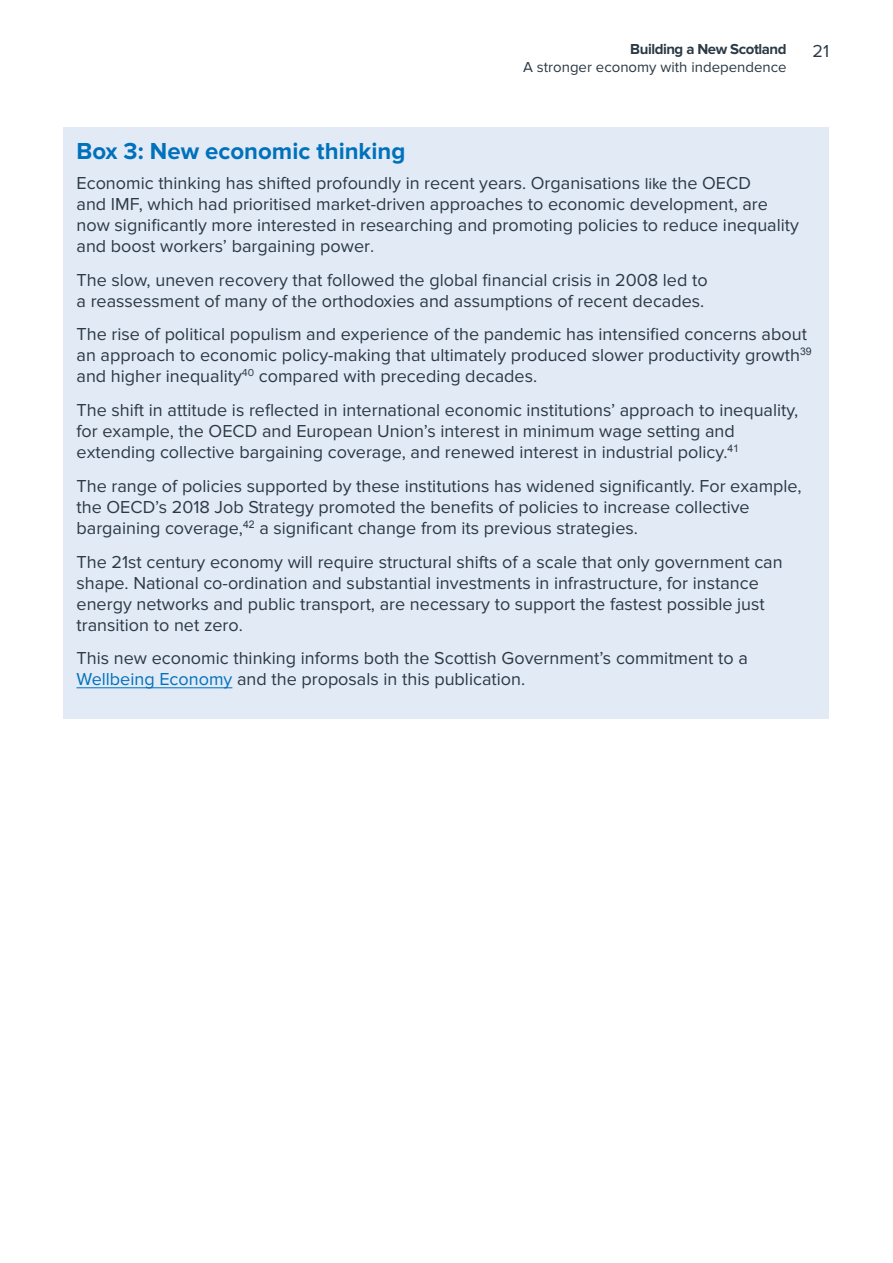
<style>
.page{position:relative;width:893px;height:1263px;background:#fff}
.page>*{position:absolute;margin:0;border:0;box-sizing:border-box;transform-origin:0 0}
.Head_Blue_large{font:700 24px "Proxima Nova";color:#0071bb}
.Body_Txt{font:18px/21px "Proxima Nova";color:#2b3a45}
.t1{font:15px "Proxima Nova";color:#2b3a45}
.t2{font:700 15px "Proxima Nova";letter-spacing:-.03em;color:#2b3a45}
.s1{font-family:"Calibri";font-size:16.5px}
.s2{color:#0071bb}
</style>
<div class="page">
<div style="left:64px;top:128px;width:765px;height:591px;background:#e2eaf6"></div>
<hr style="left:77px;top:687px;width:155px;height:1px;background:#0071bb">
<p class="t2" style="left:630px;top:41px;width:158px">Building a New Scotland</p>
<p class="Body_Txt" style="left:812px;top:41px;width:18px">21</p>
<p class="t1" style="left:523px;top:59px;width:265px">A stronger economy with independence</p>
<p class="Head_Blue_large" style="left:77px;top:137px;width:330px">Box 3: New economic thinking</p>
<p class="Body_Txt" style="left:77px;top:173px;width:724px">Economic thinking has shifted profoundly in recent years. Organisations <span class="s1">like</span> the OECD<br>and IMF, which had prioritised market-driven approaches to economic development, are now significantly more interested in researching and promoting policies to reduce inequality and boost workers’ bargaining power<span class="s1">.</span></p>
<p class="Body_Txt" style="left:77px;top:269px;width:633px">The slow, uneven recovery that followed the global financial crisis in 2008 led to a reassessment of many of the orthodoxies and assumptions of recent decades.</p>
<p class="Body_Txt" style="left:77px;top:324px;width:737px">The rise of political populism and experience of the pandemic has intensified concerns about an approach to economic policy-making that ultimately produced slower productivity growth<sup>39 </sup>and higher inequality<sup>40</sup> compared with preceding decades.</p>
<p class="Body_Txt" style="left:77px;top:400px;width:723px">The shift in attitude is reflected in international economic institutions’ approach to inequality, for example, the OECD and European Union’s interest in minimum wage setting and extending collective bargaining coverage, and renewed interest in industrial policy.<sup>41</sup></p>
<p class="Body_Txt" style="left:77px;top:476px;width:727px">The range of policies supported by these institutions has widened significantly. For example, the OECD’s 2018 Job Strategy promoted the benefits of policies to increase collective bargaining coverage,<sup>42</sup> a significant change from its previous strategies.</p>
<p class="Body_Txt" style="left:77px;top:551px;width:708px">The 21st century economy will require structural shifts of a scale that only government can shape. National co-ordination and substantial investments in infrastructure, for instance energy networks and public transport, are necessary to support the fastest possible just transition to net zero.</p>
<p class="Body_Txt" style="left:77px;top:648px;width:673px">This new economic thinking informs both the Scottish Government’s commitment to a<br><span class="s2">Wellbeing Economy</span> and the proposals in this publication.</p>
</div>
